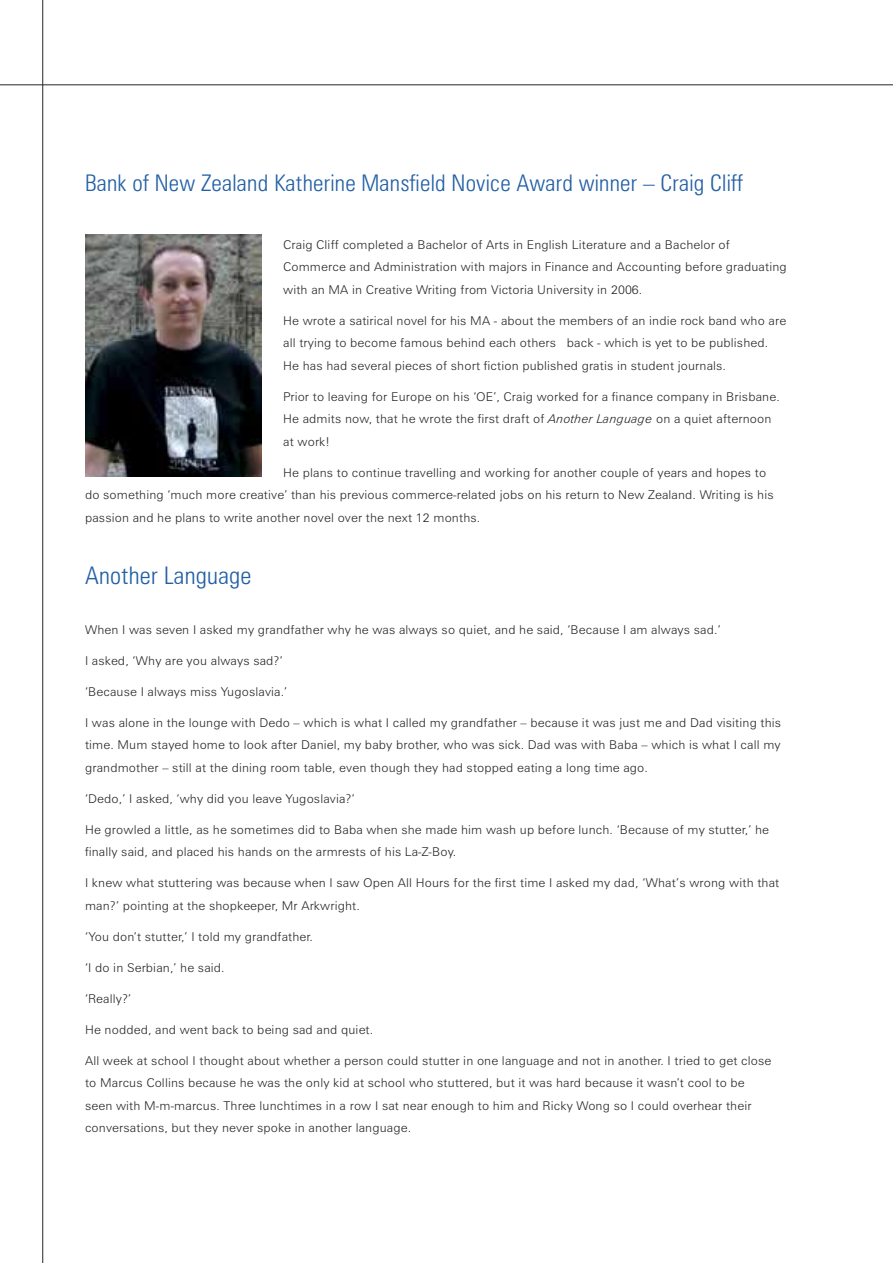
<style>
.page{position:relative;width:893px;height:1263px;background:#fff}
.page>*{position:absolute;margin:0;border:0;box-sizing:border-box;transform-origin:0 0}
.t1{font:300 condensed 24.3px "Zurich BT";letter-spacing:.01em;color:#2360a5}
.t2{font:300 condensed 22.95px "Zurich BT";letter-spacing:.01em;color:#2360a5}
.t3{font:300 12.15px/22.5px "Zurich BT";letter-spacing:.01em;color:#272525}
.s1{font-style:italic}
</style>
<div class="page">
<hr style="left:42px;top:0;width:1px;height:1263px;background:#272525">
<hr style="left:0;top:85px;width:893px;height:1px;background:#272525">
<img style="left:85px;top:235px;width:177px;height:241px">
<h2 class="t2" style="left:85px;top:169px;width:659px">Bank of New Zealand Katherine Mansfield Novice Award winner – Craig Cliff</h2>
<p class="t3" style="left:283px;top:233px;width:505px">Craig Cliff completed a Bachelor of Arts in English Literature and a Bachelor of<br>Commerce and Administration with majors in Finance and Accounting before graduating with an MA in Creative Writing from Victoria University in 2006.</p>
<p class="t3" style="left:283px;top:309px;width:504px">He wrote a satirical novel for his MA - about the members of an indie rock band who are all trying to become famous behind each others back - which is yet to be published.<br>He has had several pieces of short fiction published gratis in student journals.</p>
<p class="t3" style="left:283px;top:385px;width:498px">Prior to leaving for Europe on his ‘OE’, Craig worked for a finance company in Brisbane.<br>He admits now, that he wrote the first draft of <span class="s1">Another Language</span> on a quiet afternoon at work!</p>
<p class="t3" style="left:85px;top:461px;width:690px;text-indent:198px">He plans to continue travelling and working for another couple of years and hopes to do something ‘much more creative’ than his previous commerce-related jobs on his return to New Zealand. Writing is his passion and he plans to write another novel over the next 12 months.</p>
<h1 class="t1" style="left:85px;top:561px;width:168px">Another Language</h1>
<p class="t3" style="left:85px;top:618px;width:637px">When I was seven I asked my grandfather why he was always so quiet, and he said, ‘Because I am always sad.’</p>
<p class="t3" style="left:85px;top:649px;width:199px">I asked, ‘Why are you always sad?’</p>
<p class="t3" style="left:85px;top:680px;width:204px">‘Because I always miss Yugoslavia.’</p>
<p class="t3" style="left:85px;top:711px;width:698px;text-align:justify">I was alone in the lounge with Dedo – which is what I called my grandfather – because it was just me and Dad visiting this time. Mum stayed home to look after Daniel, my baby brother, who was sick. Dad was with Baba – which is what I call my grandmother – still at the dining room table, even though they had stopped eating a long time ago.</p>
<p class="t3" style="left:85px;top:787px;width:271px">‘Dedo,’ I asked, ‘why did you leave Yugoslavia?’</p>
<p class="t3" style="left:85px;top:818px;width:685px">He growled a little, as he sometimes did to Baba when she made him wash up before lunch. ‘Because of my stutter,’ he finally said, and placed his hands on the armrests of his La-Z-Boy.</p>
<p class="t3" style="left:85px;top:872px;width:696px">I knew what stuttering was because when I saw Open All Hours for the first time I asked my dad, ‘What’s wrong with that man?’ pointing at the shopkeeper, Mr Arkwright.</p>
<p class="t3" style="left:85px;top:925px;width:229px">‘You don’t stutter,’ I told my grandfather.</p>
<p class="t3" style="left:85px;top:956px;width:141px">‘I do in Serbian,’ he said.</p>
<p class="t3" style="left:85px;top:987px;width:48px">‘Really?’</p>
<p class="t3" style="left:85px;top:1018px;width:290px">He nodded, and went back to being sad and quiet.</p>
<p class="t3" style="left:85px;top:1049px;width:688px">All week at school I thought about whether a person could stutter in one language and not in another. I tried to get close to Marcus Collins because he was the only kid at school who stuttered, but it was hard because it wasn’t cool to be seen with M-m-marcus. Three lunchtimes in a row I sat near enough to him and Ricky Wong so I could overhear their conversations, but they never spoke in another language.</p>
</div>
